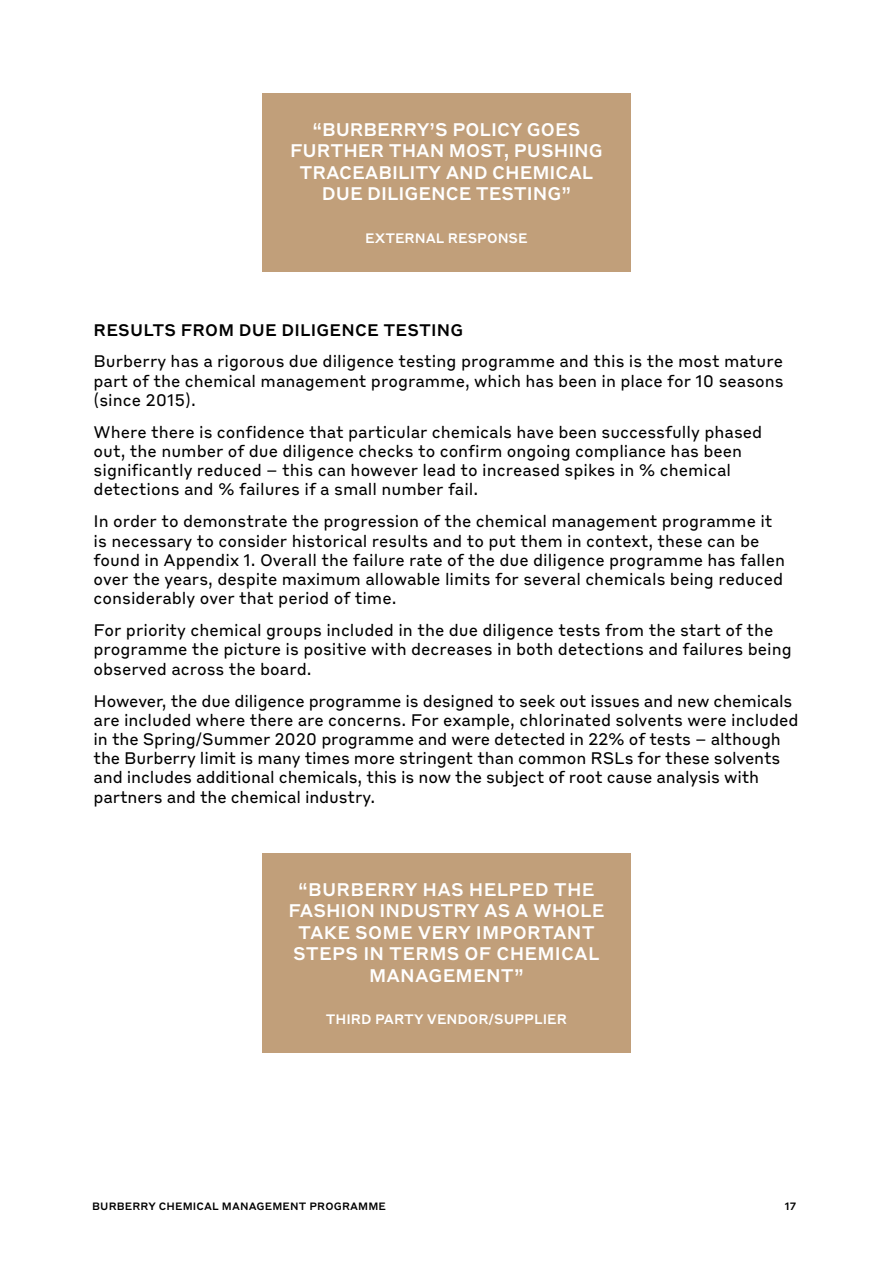
<style>
.page{position:relative;width:893px;height:1263px;background:#fff}
.page>*{position:absolute;margin:0;border:0;box-sizing:border-box;transform-origin:0 0}
.t1{font:500 18px/21.5px "Burberry Styrene";letter-spacing:-.005em;color:#fff;text-align:center}
.t2{font:16.5px/19.2px "Burberry Styrene";color:#000}
.t3{font:500 16.5px "Burberry Styrene";letter-spacing:.01em;color:#000}
.t4{font:500 13.5px "Burberry Styrene";letter-spacing:-.005em;color:#fff}
.t5{font:500 10.5px "Burberry Styrene";letter-spacing:.01em;color:#000}
</style>
<div class="page">
<div style="left:262px;top:94px;width:368px;height:178px;background:#c19f7a"></div>
<div style="left:262px;top:853px;width:368px;height:200px;background:#c19f7a"></div>
<p class="t1" style="left:290px;top:117px;width:314px">“BURBERRY’S POLICY GOES<br>FURTHER THAN MOST, PUSHING<br>TRACEABILITY AND CHEMICAL<br>DUE DILIGENCE TESTING”</p>
<p class="t4" style="left:365px;top:227px;width:164px">EXTERNAL RESPONSE</p>
<p class="t3" style="left:94px;top:316px;width:371px">RESULTS FROM DUE DILIGENCE TESTING</p>
<p class="t2" style="left:94px;top:351px;width:692px;text-align:justify">Burberry has a rigorous due diligence testing programme and this is the most mature part of the chemical management programme, which has been in place for 10 seasons (since 2015).</p>
<p class="t2" style="left:94px;top:421px;width:670px">Where there is confidence that particular chemicals have been successfully phased out, the number of due diligence checks to confirm ongoing compliance has been significantly reduced – this can however lead to increased spikes in % chemical detections and % failures if a small number fail.</p>
<p class="t2" style="left:94px;top:511px;width:693px">In order to demonstrate the progression of the chemical management programme it is necessary to consider historical results and to put them in context, these can be found in Appendix 1. Overall the failure rate of the due diligence programme has fallen over the years, despite maximum allowable limits for several chemicals being reduced considerably over that period of time.</p>
<p class="t2" style="left:94px;top:619px;width:700px">For priority chemical groups included in the due diligence tests from the start of the programme the picture is positive with decreases in both detections and failures being observed across the board.</p>
<p class="t2" style="left:94px;top:690px;width:707px">However, the due diligence programme is designed to seek out issues and new chemicals are included where there are concerns. For example, chlorinated solvents were included in the Spring/Summer 2020 programme and were detected in 22% of tests – although the Burberry limit is many times more stringent than common RSLs for these solvents and includes additional chemicals, this is now the subject of root cause analysis with partners and the chemical industry.</p>
<p class="t1" style="left:288px;top:877px;width:317px">“BURBERRY HAS HELPED THE<br>FASHION INDUSTRY AS A WHOLE<br>TAKE SOME VERY IMPORTANT<br>STEPS IN TERMS OF CHEMICAL<br>MANAGEMENT”</p>
<p class="t4" style="left:326px;top:1008px;width:243px">THIRD PARTY VENDOR/SUPPLIER</p>
<p class="t5" style="left:92px;top:1197px;width:295px">BURBERRY CHEMICAL MANAGEMENT PROGRAMME</p>
<p class="t5" style="left:785px;top:1197px;width:13px">17</p>
</div>
